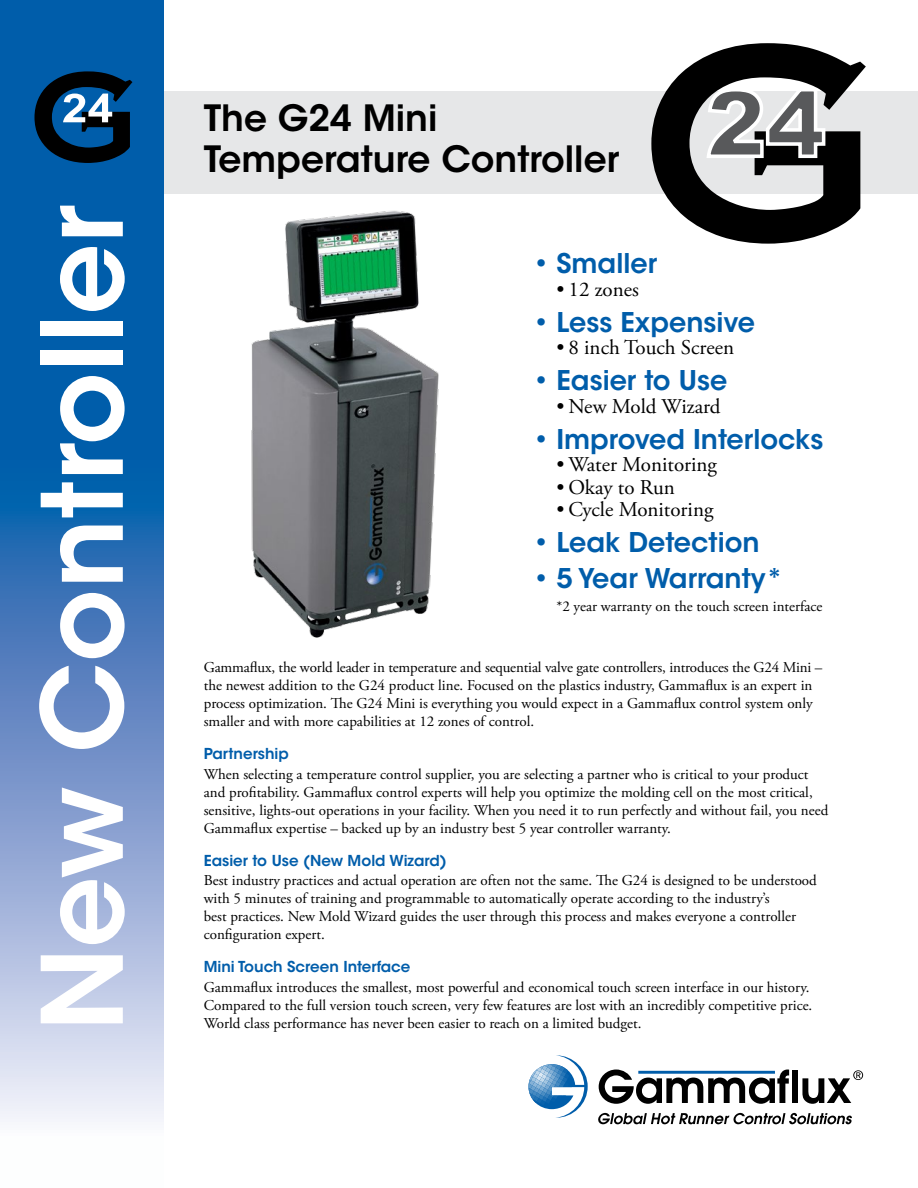
<style>
.page{position:relative;width:918px;height:1188px;background:#fff}
.page>*{position:absolute;margin:0;border:0;box-sizing:border-box;transform-origin:0 0}
.t1{font:600 111px "ITC Avant Garde Std";color:#fff}
.t2{font:600 36px/40.5px "ITC Avant Garde Std";color:#000}
.t3{font:600 27px "ITC Avant Garde Std";color:#005daa}
.t4{font:21px "Adobe Garamond Pro";color:#000}
.t5{font:15px/18px "Adobe Garamond Pro";color:#000}
.t6{font:600 15px "ITC Avant Garde Std";color:#005daa}
</style>
<div class="page">
<div style="left:0;top:91px;width:918px;height:103px;background:#e6e7e8"></div>
<svg style="left:0;top:0;width:164px;height:1122px;background:#4c85c0"></svg>
<div style="left:792px;top:1070px;width:6px;height:33px;background:#000"></div>
<svg style="left:802px;top:1070px;width:61px;height:34px"></svg>
<svg style="left:599px;top:1070px;width:190px;height:34px"></svg>
<svg style="left:528px;top:1055px;width:60px;height:63px"></svg>
<svg style="left:598px;top:1113px;width:254px;height:11px"></svg>
<svg style="left:651px;top:43px;width:215px;height:201px"></svg>
<svg style="left:35px;top:71px;width:97px;height:92px;background:#133c5e"></svg>
<img style="left:251px;top:210px;width:188px;height:428px">
<h1 class="t1" style="left:12px;top:1031px;width:828px;rotate:-90deg">New Controller</h1>
<h2 class="t2" style="left:204px;top:98px;width:417px">The G24 Mini<br>Temperature Controller</h2>
<h3 class="t3" style="left:532px;top:247px;width:126px">• Smaller</h3>
<h3 class="t4" style="left:557px;top:277px;width:84px">• 12 zones</h3>
<h3 class="t3" style="left:532px;top:305px;width:224px">• Less Expensive</h3>
<h3 class="t4" style="left:557px;top:335px;width:179px">• 8 inch Touch Screen</h3>
<h3 class="t3" style="left:532px;top:364px;width:196px">• Easier to Use</h3>
<h3 class="t4" style="left:557px;top:394px;width:166px">• New Mold Wizard</h3>
<h3 class="t3" style="left:532px;top:422px;width:292px">• Improved Interlocks</h3>
<h3 class="t4" style="left:557px;top:452px;width:162px">• Water Monitoring</h3>
<h3 class="t4" style="left:557px;top:475px;width:120px">• Okay to Run</h3>
<h3 class="t4" style="left:557px;top:497px;width:158px">• Cycle Monitoring</h3>
<h3 class="t3" style="left:532px;top:526px;width:229px">• Leak Detection</h3>
<h3 class="t3" style="left:532px;top:562px;width:252px">• 5 Year Warranty*</h3>
<p class="t5" style="left:556px;top:598px;width:268px">*2 year warranty on the touch screen interface</p>
<p class="t5" style="left:204px;top:659px;width:620px">Gammaflux, the world leader in temperature and sequential valve gate controllers, introduces the G24 Mini – the newest addition to the G24 product line. Focused on the plastics industry, Gammaflux is an expert in process optimization. The G24 Mini is everything you would expect in a Gammaflux control system only smaller and with more capabilities at 12 zones of control.</p>
<p class="t6" style="left:204px;top:744px;width:87px">Partnership</p>
<p class="t5" style="left:204px;top:766px;width:626px">When selecting a temperature control supplier, you are selecting a partner who is critical to your product and profitability. Gammaflux control experts will help you optimize the molding cell on the most critical, sensitive, lights-out operations in your facility. When you need it to run perfectly and without fail, you need Gammaflux expertise – backed up by an industry best 5 year controller warranty.</p>
<p class="t6" style="left:204px;top:851px;width:245px">Easier to Use (New Mold Wizard)</p>
<p class="t5" style="left:204px;top:872px;width:615px">Best industry practices and actual operation are often not the same. The G24 is designed to be understood with 5 minutes of training and programmable to automatically operate according to the industry’s<br>best practices. New Mold Wizard guides the user through this process and makes everyone a controller configuration expert.</p>
<p class="t6" style="left:204px;top:957px;width:208px">Mini Touch Screen Interface</p>
<p class="t5" style="left:204px;top:979px;width:610px">Gammaflux introduces the smallest, most powerful and economical touch screen interface in our history.<br>Compared to the full version touch screen, very few features are lost with an incredibly competitive price.<br>World class performance has never been easier to reach on a limited budget.</p>
</div>
